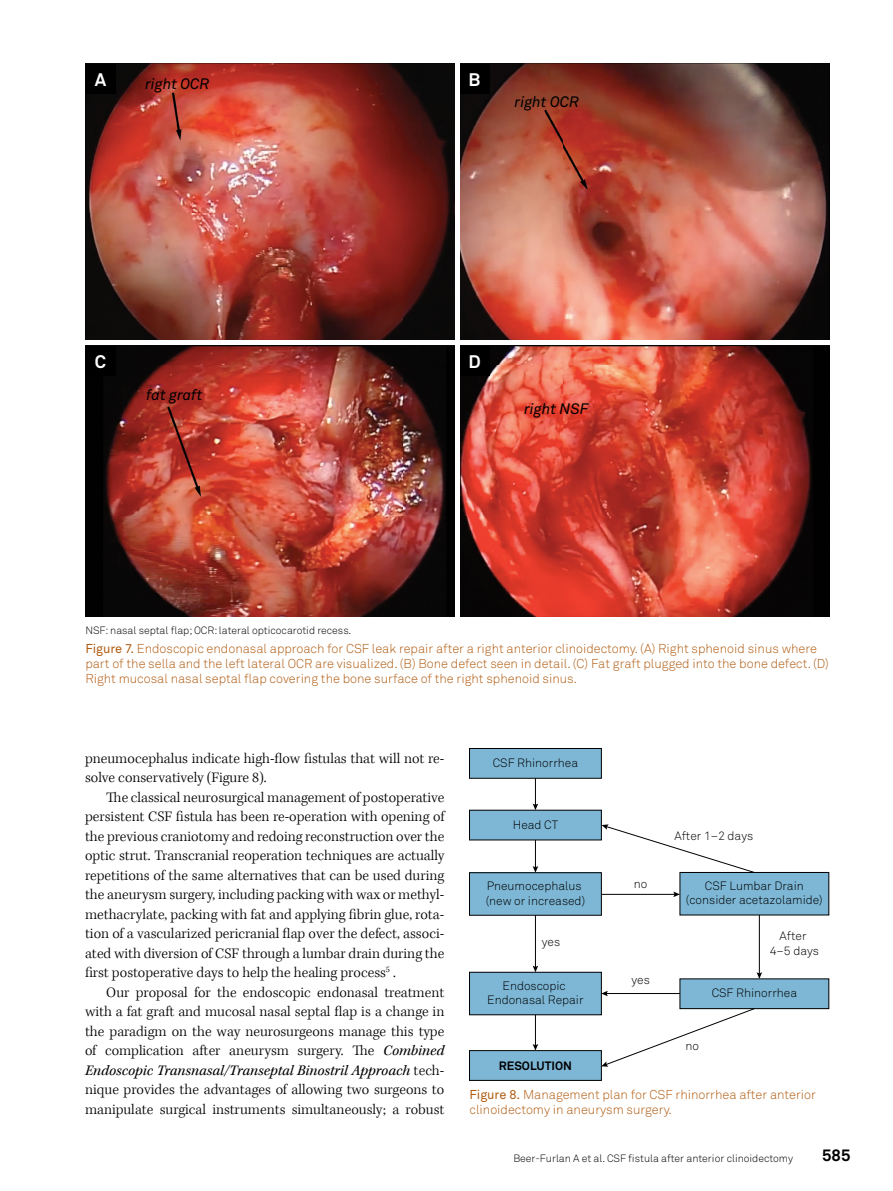
<style>
.page{position:relative;width:893px;height:1191px;background:#fff}
.page>*{position:absolute;margin:0;border:0;box-sizing:border-box;transform-origin:0 0}
.t1{font:700 18px "Akkurat Pro";color:#fff}
.t2{font:700 16.5px "Akkurat Pro";color:#000}
.t3{font:300 15px/19.5px "Kepler Std";color:#000;text-align:justify}
.t4{font:italic 15px "Akkurat Pro";color:#000}
.t5{font:12.75px/15.3px "Akkurat Light Pro";color:#b15c12}
.t6{font:12px/14.4px "Akkurat Light Pro";color:#000;text-align:center}
.t7{font:700 12px "Akkurat Pro";color:#000}
.t8{font:10.5px "Akkurat Light Pro";color:#000}
.s1{font-family:"Akkurat Pro"}
.s2{font-weight:400;font-style:italic}
</style>
<div class="page">
<div style="left:469px;top:748px;width:132px;height:30px;background:#7db7d5"></div>
<div style="left:469px;top:748px;width:133px;height:30px;border:1px solid #000"></div>
<div style="left:469px;top:810px;width:132px;height:30px;background:#7db7d5"></div>
<div style="left:469px;top:872px;width:132px;height:43px;background:#7db7d5"></div>
<div style="left:469px;top:872px;width:133px;height:43px;border:1px solid #000"></div>
<div style="left:680px;top:978px;width:149px;height:30px;background:#7db7d5"></div>
<div style="left:469px;top:1050px;width:132px;height:30px;background:#7db7d5"></div>
<div style="left:469px;top:1050px;width:133px;height:30px;border:1px solid #000"></div>
<div style="left:469px;top:972px;width:132px;height:42px;background:#7db7d5"></div>
<div style="left:469px;top:972px;width:133px;height:43px;border:1px solid #000"></div>
<div style="left:680px;top:872px;width:149px;height:43px;background:#7db7d5"></div>
<svg style="left:533px;top:778px;width:5px;height:32px"></svg>
<svg style="left:533px;top:840px;width:5px;height:32px"></svg>
<hr style="left:535px;top:915px;width:1px;height:52px;background:#000">
<svg style="left:533px;top:965px;width:5px;height:7px"></svg>
<hr style="left:535px;top:1014px;width:1px;height:32px;background:#000">
<svg style="left:533px;top:1044px;width:5px;height:6px"></svg>
<hr style="left:759px;top:915px;width:1px;height:59px;background:#000">
<svg style="left:757px;top:972px;width:5px;height:6px"></svg>
<hr style="left:601px;top:894px;width:74px;height:1px;background:#000">
<svg style="left:673px;top:891px;width:7px;height:6px"></svg>
<hr style="left:606px;top:993px;width:74px;height:1px;background:#000">
<svg style="left:601px;top:990px;width:7px;height:6px"></svg>
<svg style="left:601px;top:1007px;width:154px;height:59px"></svg>
<svg style="left:602px;top:824px;width:153px;height:49px"></svg>
<img style="left:85px;top:63px;width:744px;height:554px">
<hr style="left:456px;top:63px;width:4px;height:554px;background:#fff">
<hr style="left:85px;top:341px;width:745px;height:4px;background:#fff">
<div style="left:86px;top:64px;width:29px;height:30px;background:#000"></div>
<div style="left:460px;top:64px;width:30px;height:30px;background:#000"></div>
<div style="left:86px;top:346px;width:29px;height:29px;background:#000"></div>
<div style="left:460px;top:346px;width:30px;height:29px;background:#000"></div>
<p class="t1" style="left:95px;top:68px;width:13px">A</p>
<p class="t1" style="left:468px;top:68px;width:11px">B</p>
<p class="t4" style="left:145px;top:75px;width:66px">right OCR</p>
<p class="t4" style="left:515px;top:93px;width:66px">right OCR</p>
<p class="t1" style="left:95px;top:350px;width:13px">C</p>
<p class="t1" style="left:468px;top:350px;width:14px">D</p>
<p class="t4" style="left:146px;top:386px;width:58px">fat graft</p>
<p class="t4" style="left:524px;top:400px;width:66px">right NSF</p>
<p class="t8" style="left:85px;top:624px;width:268px">NSF: nasal septal flap; OCR: lateral opticocarotid recess.</p>
<p class="t5" style="left:85px;top:641px;width:745px"><span class="s1">Figure 7.</span> Endoscopic endonasal approach for CSF leak repair after a right anterior clinoidectomy. (A) Right sphenoid sinus where part of the sella and the left lateral OCR are visualized. (B) Bone defect seen in detail. (C) Fat graft plugged into the bone defect. (D)<br>Right mucosal nasal septal flap covering the bone surface of the right sphenoid sinus.</p>
<p class="t3" style="left:85px;top:749px;width:361px">pneumocephalus indicate high-flow fistulas that will not re&shy;solve conservatively (Figure 8).</p>
<p class="t3" style="left:85px;top:788px;width:361px;text-indent:21px">The classical neurosurgical management of postoperative persistent CSF fistula has been re-operation with opening of the previous craniotomy and redoing reconstruction over the optic strut. Transcranial reoperation techniques are actually repetitions of the same alternatives that can be used during the aneurysm surgery, including packing with wax or methyl&shy;methacrylate, packing with fat and applying fibrin glue, rota&shy;tion of a vascularized pericranial flap over the defect, associ&shy;ated with diversion of CSF through a lumbar drain during the first postoperative days to help the healing process<sup>5</sup> .</p>
<p class="t3" style="left:85px;top:983px;width:361px;text-indent:21px">Our proposal for the endoscopic endonasal treatment with a fat graft and mucosal nasal septal flap is a change in the paradigm on the way neurosurgeons manage this type of complication after aneurysm surgery. The <span class="s2">Combined Endoscopic Transnasal/Transeptal Binostril Approach</span> tech&shy;nique provides the advantages of allowing two surgeons to manipulate surgical instruments simultaneously; a robust</p>
<p class="t6" style="left:493px;top:755px;width:87px">CSF Rhinorrhea</p>
<p class="t6" style="left:513px;top:817px;width:47px">Head CT</p>
<p class="t6" style="left:486px;top:879px;width:101px;text-align:left">Pneumocephalus (new or increased)</p>
<p class="t6" style="left:542px;top:935px;width:20px">yes</p>
<p class="t6" style="left:487px;top:978px;width:98px">Endoscopic<br>Endonasal Repair</p>
<p class="t7" style="left:499px;top:1058px;width:75px">RESOLUTION</p>
<p class="t6" style="left:634px;top:877px;width:15px">no</p>
<p class="t6" style="left:631px;top:973px;width:20px">yes</p>
<p class="t6" style="left:674px;top:829px;width:80px">After 1–2 days</p>
<p class="t6" style="left:686px;top:878px;width:138px">CSF Lumbar Drain (consider acetazolamide)</p>
<p class="t6" style="left:770px;top:929px;width:51px">After<br>4–5 days</p>
<p class="t6" style="left:712px;top:986px;width:87px">CSF Rhinorrhea</p>
<p class="t6" style="left:685px;top:1038px;width:15px">no</p>
<p class="t5" style="left:469px;top:1087px;width:348px"><span class="s1">Figure 8.</span> Management plan for CSF rhinorrhea after anterior clinoidectomy in aneurysm surgery.</p>
<p class="t8" style="left:513px;top:1151px;width:281px">Beer-Furlan A et al. CSF fistula after anterior clinoidectomy</p>
<p class="t2" style="left:822px;top:1145px;width:30px">585</p>
</div>
